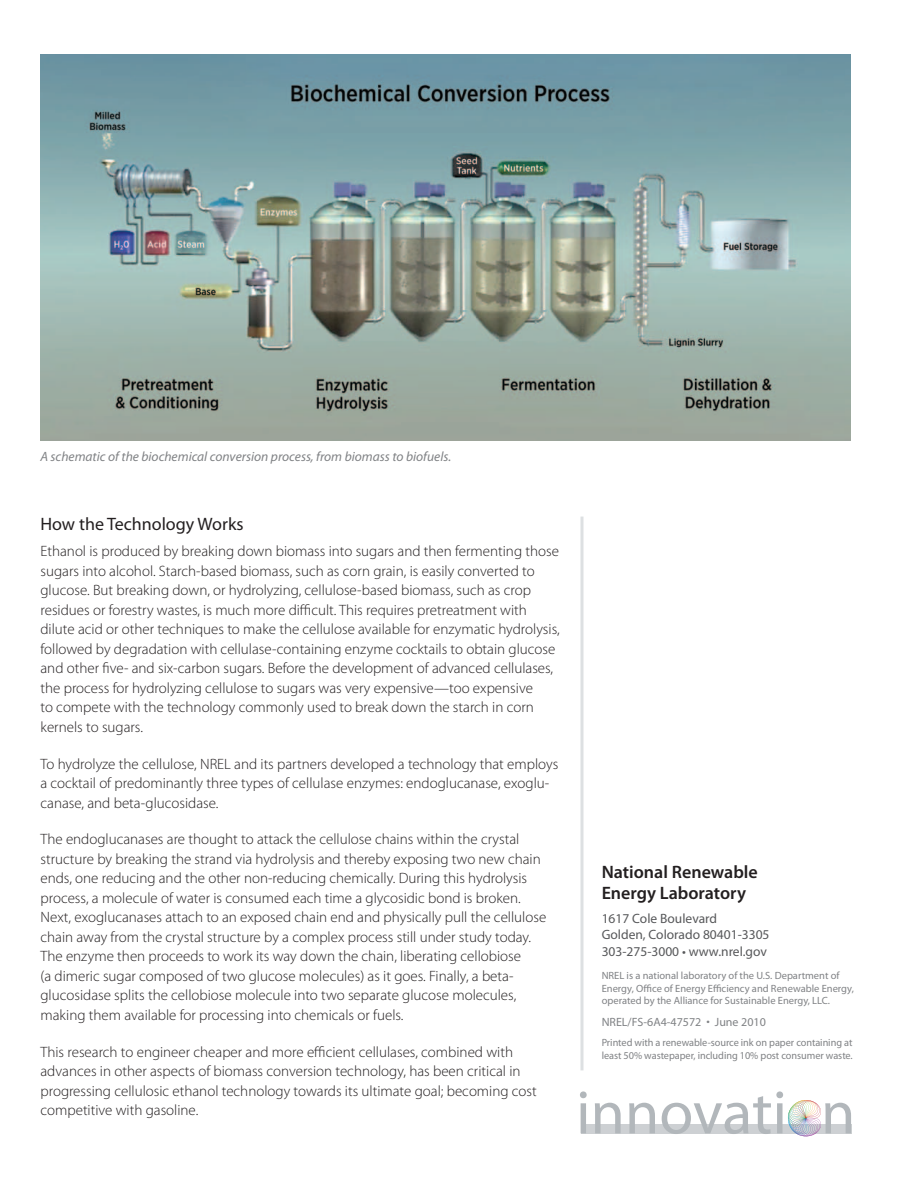
<style>
.page{position:relative;width:918px;height:1188px;background:#fff}
.page>*{position:absolute;margin:0;border:0;box-sizing:border-box;transform-origin:0 0}
.t1{font:600 18px "Myriad Pro";color:#231f20}
.subtitle{font:18px "Myriad Pro";color:#231f20}
.body_text{font:300 15px/19.5px "Myriad Pro";color:#231f20}
.t2{font:13.5px "Myriad Pro";color:#57585a}
.caption_NESTED{font:italic 13.5px "Myriad Pro";color:#808285}
.t3{font:12px "Myriad Pro";color:#808285}
.t4{font:10.5px/12.6px "Myriad Pro";letter-spacing:-.005em;color:#808285}
</style>
<div class="page">
<svg style="left:580px;top:1091px;width:7px;height:42px"></svg>
<svg style="left:595px;top:1103px;width:26px;height:22px"></svg>
<svg style="left:629px;top:1103px;width:26px;height:22px"></svg>
<svg style="left:581px;top:1125px;width:81px;height:9px"></svg>
<svg style="left:662px;top:1091px;width:189px;height:45px"></svg>
<hr style="left:580px;top:517px;width:3px;height:553px;background:#dde0e2">
<img style="left:40px;top:54px;width:810px;height:387px">
<p class="caption_NESTED" style="left:40px;top:448px;width:412px">A schematic of the biochemical conversion process, from biomass to biofuels.</p>
<p class="subtitle" style="left:40px;top:513px;width:205px">How the Technology Works</p>
<p class="body_text" style="left:40px;top:541px;width:521px">Ethanol is produced by breaking down biomass into sugars and then fermenting those sugars into alcohol. Starch-based biomass, such as corn grain, is easily converted to glucose. But breaking down, or hydrolyzing, cellulose-based biomass, such as crop residues or forestry wastes, is much more difficult. This requires pretreatment with dilute acid or other techniques to make the cellulose available for enzymatic hydrolysis, followed by degradation with cellulase-containing enzyme cocktails to obtain glucose and other five- and six-carbon sugars. Before the development of advanced cellulases, the process for hydrolyzing cellulose to sugars was very expensive—too expensive<br>to compete with the technology commonly used to break down the starch in corn kernels to sugars.</p>
<p class="body_text" style="left:40px;top:754px;width:519px">To hydrolyze the cellulose, NREL and its partners developed a technology that employs a cocktail of predominantly three types of cellulase enzymes: endoglucanase, exoglu&shy;canase, and beta-glucosidase.</p>
<p class="body_text" style="left:40px;top:829px;width:507px">The endoglucanases are thought to attack the cellulose chains within the crystal structure by breaking the strand via hydrolysis and thereby exposing two new chain ends, one reducing and the other non-reducing chemically. During this hydrolysis process, a molecule of water is consumed each time a glycosidic bond is broken.<br>Next, exoglucanases attach to an exposed chain end and physically pull the cellulose chain away from the crystal structure by a complex process still under study today.<br>The enzyme then proceeds to work its way down the chain, liberating cellobiose<br>(a dimeric sugar composed of two glucose molecules) as it goes. Finally, a beta&shy;glucosidase splits the cellobiose molecule into two separate glucose molecules, making them available for processing into chemicals or fuels.</p>
<p class="body_text" style="left:40px;top:1042px;width:498px">This research to engineer cheaper and more efficient cellulases, combined with advances in other aspects of biomass conversion technology, has been critical in progressing cellulosic ethanol technology towards its ultimate goal; becoming cost competitive with gasoline.</p>
<p class="t1" style="left:602px;top:861px;width:158px">National Renewable</p>
<p class="t1" style="left:602px;top:882px;width:146px">Energy Laboratory</p>
<p class="t2" style="left:602px;top:910px;width:117px">1617 Cole Boulevard</p>
<p class="t2" style="left:602px;top:926px;width:169px">Golden, Colorado 80401-3305</p>
<p class="t2" style="left:602px;top:943px;width:167px">303-275-3000 • www.nrel.gov</p>
<p class="t4" style="left:602px;top:969px;width:254px">NREL is a national laboratory of the U.S. Department of<br>Energy, Office of Energy Efficiency and Renewable Energy, operated by the Alliance for Sustainable Energy, LLC.</p>
<p class="t3" style="left:602px;top:1015px;width:166px">NREL/FS-6A4-47572 • June 2010</p>
<p class="t4" style="left:602px;top:1036px;width:253px">Printed with a renewable-source ink on paper containing at least 50% wastepaper, including 10% post consumer waste.</p>
</div>
